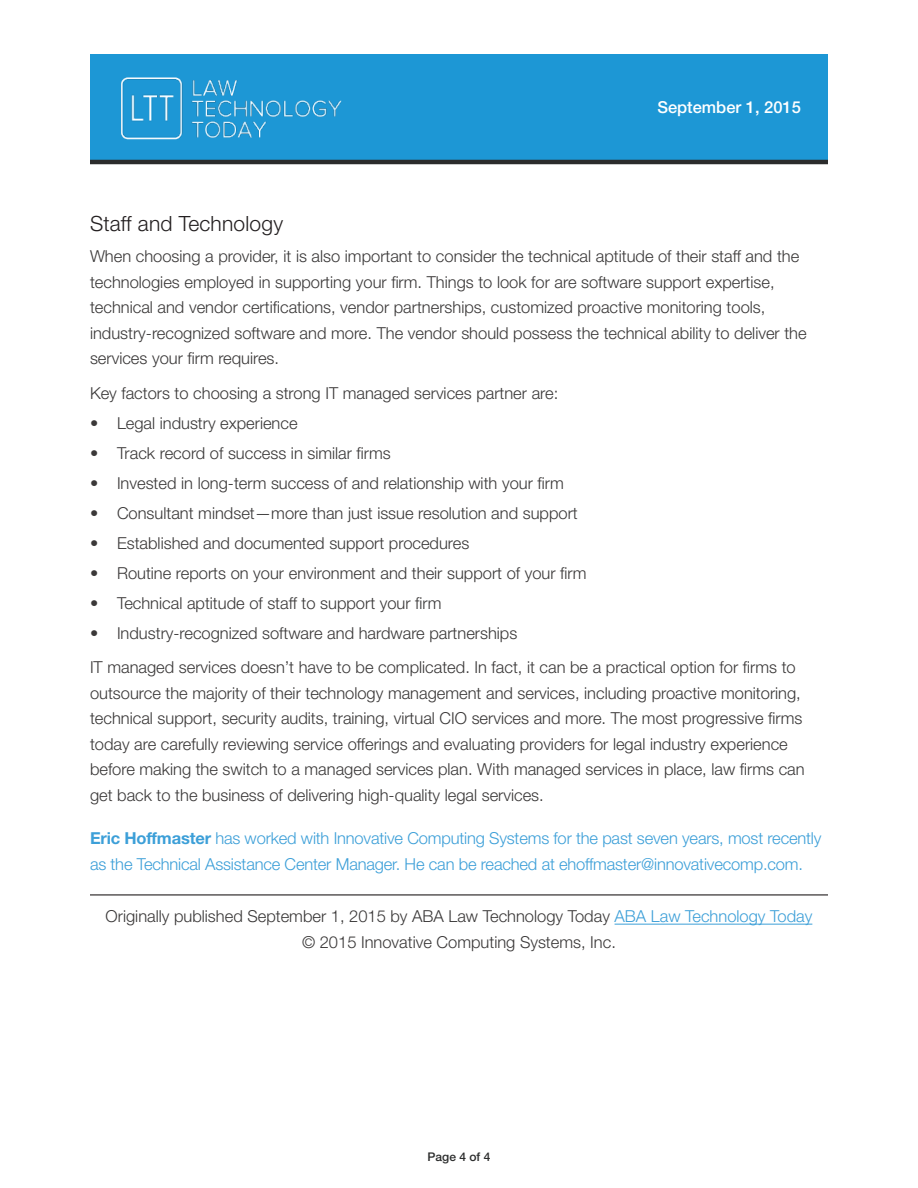
<style>
.page{position:relative;width:918px;height:1188px;background:#fff}
.page>*{position:absolute;margin:0;border:0;box-sizing:border-box;transform-origin:0 0}
.sub1{font:300 21px "Helvetica Neue LT Std";letter-spacing:.01em;color:#231f20}
.Body{font:300 16.5px/25.5px "Helvetica Neue LT Std";color:#3a3838}
.Body-2{font:300 16.5px/25.5px "Helvetica Neue LT Std";letter-spacing:-.01em;color:#3c9fd8}
.copyright{font:300 16.5px/25.5px "Helvetica Neue LT Std";color:#3a3838;text-align:center}
.t1{font:500 16.5px "Helvetica Neue LT Std";color:#fff}
.t2{font:500 12px "Helvetica Neue LT Std";color:#2b2c2c}
.s1{font-weight:700}
.s2{color:#3c9fd8}
</style>
<div class="page">
<div style="left:90px;top:54px;width:738px;height:108px;background:#1d97d5"></div>
<img style="left:121px;top:78px;width:221px;height:62px">
<hr style="left:90px;top:160px;width:738px;height:4px;background:#2b2c2c">
<hr style="left:90px;top:894px;width:738px;height:1px;background:#231f20">
<hr style="left:615px;top:924px;width:197px;height:1px;background:#3c9fd8">
<p class="t1" style="left:657px;top:98px;width:145px">September 1, 2015</p>
<p class="sub1" style="left:90px;top:211px;width:195px">Staff and Technology</p>
<p class="Body" style="left:90px;top:244px;width:718px">When choosing a provider, it is also important to consider the technical aptitude of their staff and the technologies employed in supporting your firm. Things to look for are software support expertise, technical and vendor certifications, vendor partnerships, customized proactive monitoring tools, industry-recognized software and more. The vendor should possess the technical ability to deliver the services your firm requires.</p>
<p class="Body" style="left:90px;top:380px;width:470px">Key factors to choosing a strong IT managed services partner are:</p>
<p class="Body" style="left:90px;top:410px;width:209px">• Legal industry experience</p>
<p class="Body" style="left:90px;top:440px;width:302px">• Track record of success in similar firms</p>
<p class="Body" style="left:90px;top:470px;width:475px">• Invested in long-term success of and relationship with your firm</p>
<p class="Body" style="left:90px;top:500px;width:489px">• Consultant mindset—more than just issue resolution and support</p>
<p class="Body" style="left:90px;top:530px;width:381px">• Established and documented support procedures</p>
<p class="Body" style="left:90px;top:560px;width:498px">• Routine reports on your environment and their support of your firm</p>
<p class="Body" style="left:90px;top:590px;width:353px">• Technical aptitude of staff to support your firm</p>
<p class="Body" style="left:90px;top:620px;width:429px">• Industry-recognized software and hardware partnerships</p>
<p class="Body" style="left:90px;top:655px;width:716px">IT managed services doesn’t have to be complicated. In fact, it can be a practical option for firms to outsource the majority of their technology management and services, including proactive monitoring, technical support, security audits, training, virtual CIO services and more. The most progressive firms today are carefully reviewing service offerings and evaluating providers for legal industry experience before making the switch to a managed services plan. With managed services in place, law firms can get back to the business of delivering high-quality legal services.</p>
<p class="Body-2" style="left:90px;top:826px;width:733px"><span class="s1">Eric Hoffmaster</span> has worked with Innovative Computing Systems for the past seven years, most recently as the Technical Assistance Center Manager. He can be reached at ehoffmaster@innovativecomp.com.</p>
<p class="copyright" style="left:106px;top:904px;width:708px">Originally published September 1, 2015 by ABA Law Technology Today <span class="s2">ABA Law Technology Today </span>© 2015 Innovative Computing Systems, Inc.</p>
<p class="t2" style="left:428px;top:1149px;width:64px">Page 4 of 4</p>
</div>
